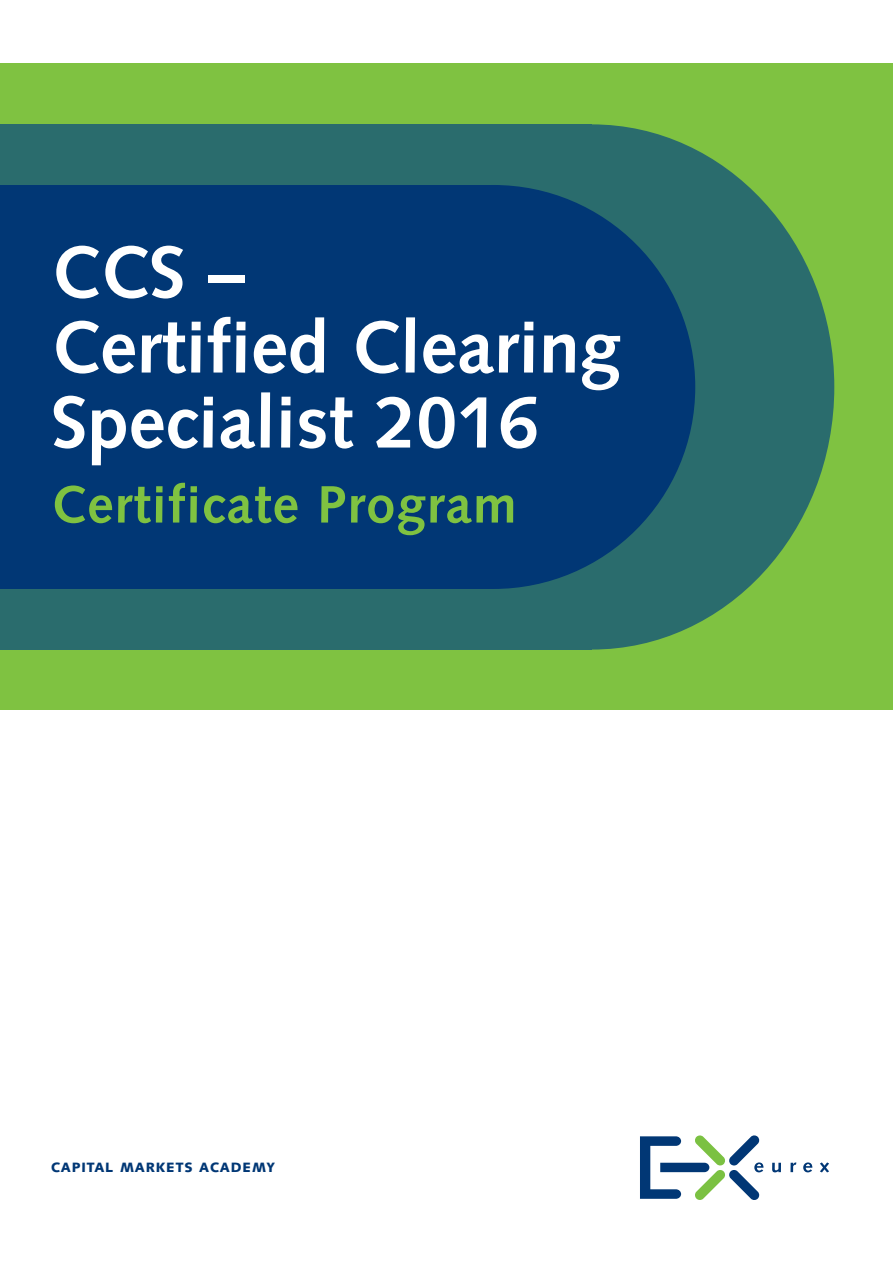
<style>
.page{position:relative;width:893px;height:1263px;background:#fff}
.page>*{position:absolute;margin:0;border:0;box-sizing:border-box;transform-origin:0 0}
.t1{font:700 73.5px/75px "Syntax";color:#fff}
.t2{font:700 52.5px "Syntax";letter-spacing:.02em;color:#7fc241}
.t3{font:900 13.5px "Syntax";letter-spacing:.065em;color:#013775}
</style>
<div class="page">
<div style="left:0;top:64px;width:893px;height:646px;background:#7fc241"></div>
<div style="left:0;top:124px;width:592px;height:525px;background:#2a6c6d"></div>
<div style="left:350px;top:124px;width:484px;height:525px;background:#2a6c6d;border-radius:50%"></div>
<div style="left:0;top:185px;width:493px;height:404px;background:#013775"></div>
<div style="left:291px;top:185px;width:404px;height:404px;background:#013775;border-radius:50%"></div>
<svg style="left:820px;top:1162px;width:9px;height:10px"></svg>
<svg style="left:640px;top:1135px;width:123px;height:65px"></svg>
<svg style="left:772px;top:1163px;width:9px;height:9px"></svg>
<svg style="left:790px;top:1162px;width:6px;height:10px"></svg>
<svg style="left:803px;top:1162px;width:9px;height:10px"></svg>
<p class="t1" style="left:51px;top:241px;width:571px">CCS –<br>Certified Clearing<br>Specialist 2016</p>
<p class="t2" style="left:51px;top:483px;width:467px">Certificate Program</p>
<p class="t3" style="left:51px;top:1162px;width:225px">CAPITAL MARKETS ACADEMY</p>
</div>
